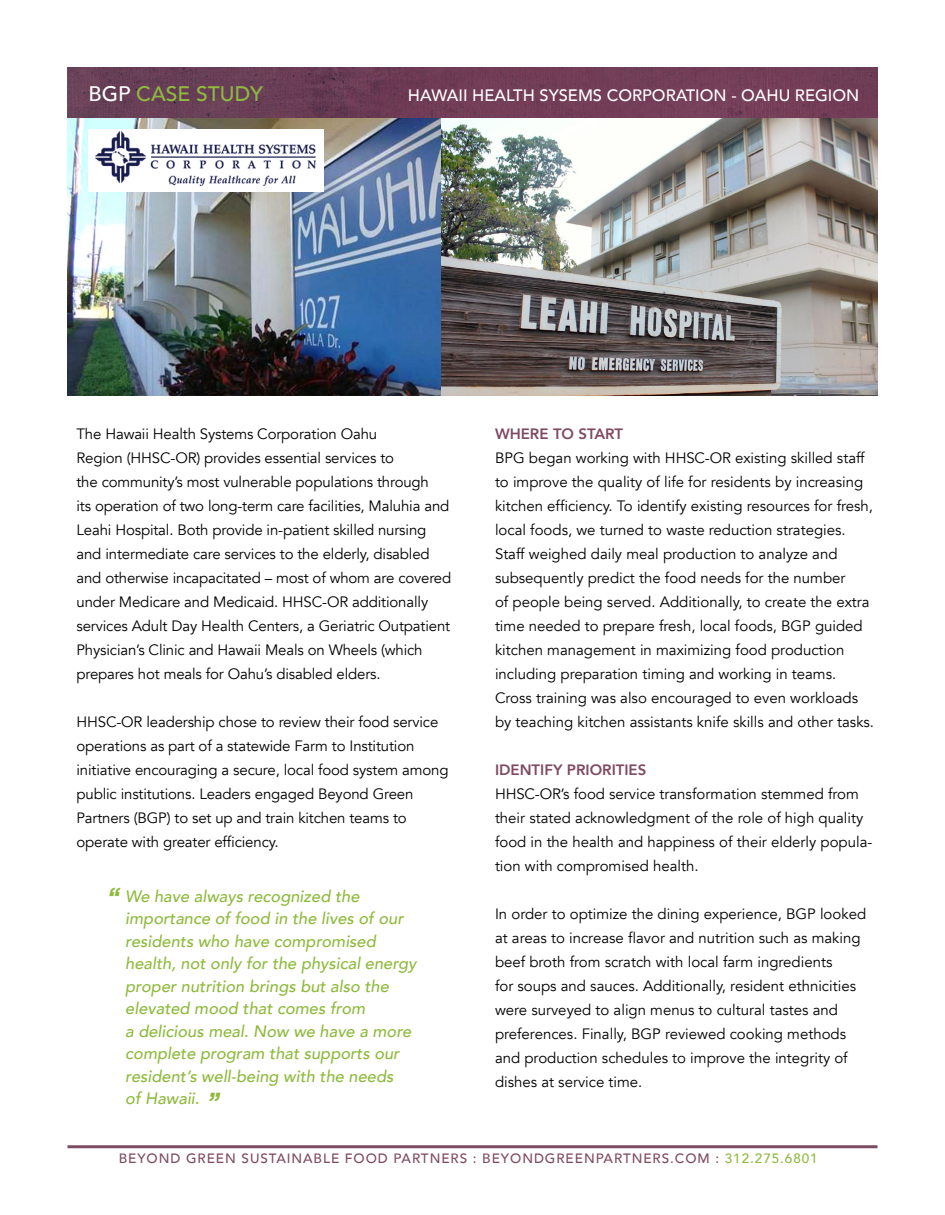
<style>
.page{position:relative;width:945px;height:1215px;background:#fff}
.page>*{position:absolute;margin:0;border:0;box-sizing:border-box;transform-origin:0 0}
.t1{font:italic 700 25.35px "Helvetica Neue";color:#8fba3e}
.t2{font:500 21px "Avenir";color:#8fba3e}
.t3{font:italic 500 16.5px/22.5px "Avenir";color:#8fba3e}
.t4{font:500 16.5px "Avenir";color:#fff}
.t5{font:15px/24px "Avenir";color:#000}
.t6{font:800 15px "Avenir";color:#7e4b62}
.t7{font:500 13.5px "Avenir";letter-spacing:.07em;color:#7e4b62}
.s1{color:#fff}
.s2{color:#8fba3e}
</style>
<div class="page">
<img style="left:68px;top:117px;width:373px;height:279px">
<img style="left:441px;top:117px;width:437px;height:279px">
<img style="left:68px;top:68px;width:810px;height:49px">
<hr style="left:68px;top:1145px;width:810px;height:3px;background:#7e4b62">
<div style="left:88px;top:129px;width:236px;height:63px;background:#fff"></div>
<img style="left:95px;top:132px;width:221px;height:54px">
<p class="t2" style="left:88px;top:75px;width:176px"><span class="s1">BGP</span> CASE STUDY</p>
<p class="t4" style="left:408px;top:81px;width:453px">HAWAII HEALTH SYSEMS CORPORATION - OAHU REGION</p>
<p class="t5" style="left:76px;top:422px;width:376px">The Hawaii Health Systems Corporation Oahu<br>Region (HHSC-OR) provides essential services to<br>the community’s most vulnerable populations through<br>its operation of two long-term care facilities, Maluhia and Leahi Hospital. Both provide in-patient skilled nursing and intermediate care services to the elderly, disabled and otherwise incapacitated – most of whom are covered under Medicare and Medicaid. HHSC-OR additionally services Adult Day Health Centers, a Geriatric Outpatient Physician’s Clinic and Hawaii Meals on Wheels (which prepares hot meals for Oahu’s disabled elders.</p>
<p class="t5" style="left:76px;top:710px;width:374px">HHSC-OR leadership chose to review their food service operations as part of a statewide Farm to Institution initiative encouraging a secure, local food system among public institutions. Leaders engaged Beyond Green Partners (BGP) to set up and train kitchen teams to operate with greater efficiency.</p>
<p class="t3" style="left:125px;top:885px;width:293px">We have always recognized the importance of food in the lives of our residents who have compromised health, not only for the physical energy proper nutrition brings but also the elevated mood that comes from<br>a delicious meal. Now we have a more complete program that supports our resident’s well-being with the needs<br>of Hawaii.</p>
<p class="t1" style="left:108px;top:877px;width:14px">“</p>
<p class="t1" style="left:208px;top:1082px;width:14px">”</p>
<p class="t6" style="left:495px;top:422px;width:130px">WHERE TO START</p>
<p class="t5" style="left:495px;top:446px;width:381px">BPG began working with HHSC-OR existing skilled staff to improve the quality of life for residents by increasing kitchen efficiency. To identify existing resources for fresh, local foods, we turned to waste reduction strategies.<br>Staff weighed daily meal production to analyze and subsequently predict the food needs for the number<br>of people being served. Additionally, to create the extra time needed to prepare fresh, local foods, BGP guided kitchen management in maximizing food production including preparation timing and working in teams.<br>Cross training was also encouraged to even workloads by teaching kitchen assistants knife skills and other tasks.</p>
<p class="t6" style="left:495px;top:758px;width:153px">IDENTIFY PRIORITIES</p>
<p class="t5" style="left:495px;top:782px;width:379px">HHSC-OR’s food service transformation stemmed from their stated acknowledgment of the role of high quality food in the health and happiness of their elderly popula&shy;tion with compromised health.</p>
<p class="t5" style="left:495px;top:902px;width:373px">In order to optimize the dining experience, BGP looked at areas to increase flavor and nutrition such as making beef broth from scratch with local farm ingredients<br>for soups and sauces. Additionally, resident ethnicities were surveyed to align menus to cultural tastes and preferences. Finally, BGP reviewed cooking methods and production schedules to improve the integrity of dishes at service time.</p>
<p class="t7" style="left:119px;top:1147px;width:701px">BEYOND GREEN SUSTAINABLE FOOD PARTNERS : BEYONDGREENPARTNERS.COM : <span class="s2">312.275.6801</span></p>
</div>
